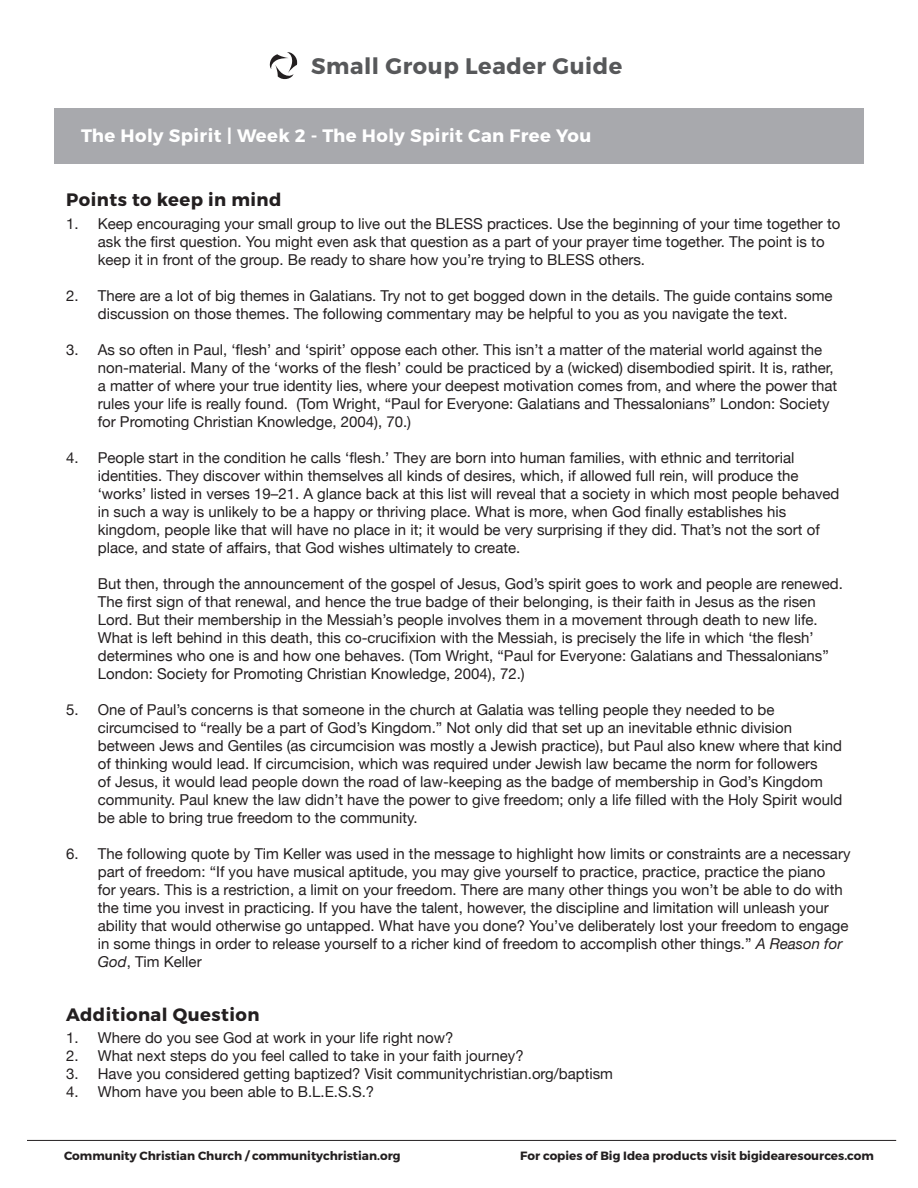
<style>
.page{position:relative;width:918px;height:1188px;background:#fff}
.page>*{position:absolute;margin:0;border:0;box-sizing:border-box;transform-origin:0 0}
.t1{font:700 22.5px "Montserrat";letter-spacing:.025em;color:#57585a}
.Title_medium{font:700 18px "Montserrat";letter-spacing:.025em;color:#fff}
.Title_medium-2{font:700 18px "Montserrat";letter-spacing:.025em;color:#231f20}
.Questions{font:15px/18px "Helvetica Neue";color:#231f20}
.t2{font:700 12px "Montserrat";color:#231f20}
.s1{font-style:italic}
</style>
<div class="page">
<hr style="left:27px;top:1140px;width:869px;height:1px;background:#231f20">
<div style="left:54px;top:108px;width:810px;height:55px;background:#a8a9ad"></div>
<svg style="left:269px;top:52px;width:29px;height:28px"></svg>
<h1 class="t1" style="left:311px;top:52px;width:313px">Small Group Leader Guide</h1>
<p class="Title_medium" style="left:81px;top:124px;width:512px">The Holy Spirit | Week 2 - The Holy Spirit Can Free You</p>
<p class="Title_medium-2" style="left:66px;top:189px;width:217px">Points to keep in mind</p>
<p class="Questions" style="left:98px;top:215px;width:744px;text-indent:-32px">1. Keep encouraging your small group to live out the BLESS practices. Use the beginning of your time together to ask the first question. You might even ask that question as a part of your prayer time together. The point is to keep it in front of the group. Be ready to share how you’re trying to BLESS others.</p>
<p class="Questions" style="left:98px;top:287px;width:736px;text-indent:-32px">2. There are a lot of big themes in Galatians. Try not to get bogged down in the details. The guide contains some discussion on those themes. The following commentary may be helpful to you as you navigate the text.</p>
<p class="Questions" style="left:98px;top:341px;width:741px;text-indent:-32px">3. As so often in Paul, ‘flesh’ and ‘spirit’ oppose each other. This isn’t a matter of the material world against the non-material. Many of the ‘works of the flesh’ could be practiced by a (wicked) disembodied spirit. It is, rather, a matter of where your true identity lies, where your deepest motivation comes from, and where the power that rules your life is really found. (Tom Wright, “Paul for Everyone: Galatians and Thessalonians” London: Society for Promoting Christian Knowledge, 2004), 70.)</p>
<p class="Questions" style="left:98px;top:449px;width:743px;text-indent:-32px">4. People start in the condition he calls ‘flesh.’ They are born into human families, with ethnic and territorial identities. They discover within themselves all kinds of desires, which, if allowed full rein, will produce the ‘works’ listed in verses 19–21. A glance back at this list will reveal that a society in which most people behaved in such a way is unlikely to be a happy or thriving place. What is more, when God finally establishes his kingdom, people like that will have no place in it; it would be very surprising if they did. That’s not the sort of place, and state of affairs, that God wishes ultimately to create.</p>
<p class="Questions" style="left:98px;top:575px;width:747px">But then, through the announcement of the gospel of Jesus, God’s spirit goes to work and people are renewed.<br>The first sign of that renewal, and hence the true badge of their belonging, is their faith in Jesus as the risen Lord. But their membership in the Messiah’s people involves them in a movement through death to new life.<br>What is left behind in this death, this co-crucifixion with the Messiah, is precisely the life in which ‘the flesh’ determines who one is and how one behaves. (Tom Wright, “Paul for Everyone: Galatians and Thessalonians” London: Society for Promoting Christian Knowledge, 2004), 72.)</p>
<p class="Questions" style="left:98px;top:701px;width:746px;text-indent:-32px">5. One of Paul’s concerns is that someone in the church at Galatia was telling people they needed to be circumcised to “really be a part of God’s Kingdom.” Not only did that set up an inevitable ethnic division between Jews and Gentiles (as circumcision was mostly a Jewish practice), but Paul also knew where that kind of thinking would lead. If circumcision, which was required under Jewish law became the norm for followers<br>of Jesus, it would lead people down the road of law-keeping as the badge of membership in God’s Kingdom community. Paul knew the law didn’t have the power to give freedom; only a life filled with the Holy Spirit would be able to bring true freedom to the community.</p>
<p class="Questions" style="left:98px;top:845px;width:754px;text-indent:-32px">6. The following quote by Tim Keller was used in the message to highlight how limits or constraints are a necessary part of freedom: “If you have musical aptitude, you may give yourself to practice, practice, practice the piano<br>for years. This is a restriction, a limit on your freedom. There are many other things you won’t be able to do with the time you invest in practicing. If you have the talent, however, the discipline and limitation will unleash your ability that would otherwise go untapped. What have you done? You’ve deliberately lost your freedom to engage in some things in order to release yourself to a richer kind of freedom to accomplish other things.” <span class="s1">A Reason for God</span>, Tim Keller</p>
<p class="Title_medium-2" style="left:66px;top:1003px;width:195px">Additional Question</p>
<p class="Questions" style="left:66px;top:1029px;width:389px">1. Where do you see God at work in your life right now?</p>
<p class="Questions" style="left:66px;top:1047px;width:459px">2. What next steps do you feel called to take in your faith journey?</p>
<p class="Questions" style="left:66px;top:1065px;width:548px">3. Have you considered getting baptized? Visit communitychristian.org/baptism</p>
<p class="Questions" style="left:66px;top:1083px;width:309px">4. Whom have you been able to B.L.E.S.S.?</p>
<p class="t2" style="left:64px;top:1148px;width:338px">Community Christian Church / communitychristian.org</p>
<p class="t2" style="left:520px;top:1148px;width:355px">For copies of Big Idea products visit bigidearesources.com</p>
</div>
